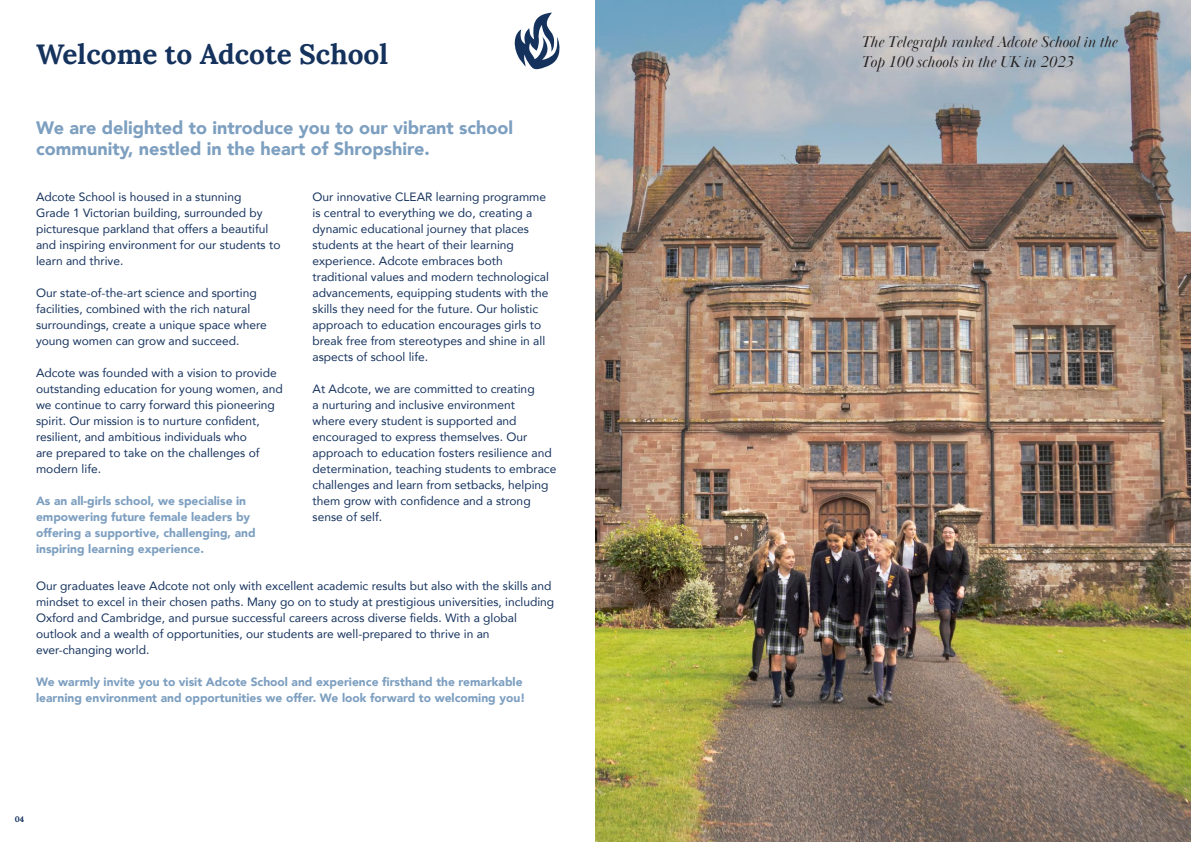
<style>
.page{position:relative;width:1191px;height:842px;background:#fff}
.page>*{position:absolute;margin:0;border:0;box-sizing:border-box;transform-origin:0 0}
.t1{font:700 28px "Lora";color:#15325d}
.t2{font:900 18px/21.6px "Avenir";color:#7d9fc0}
.t3{font:italic 16px/19.2px "Baskerville Poster PT";color:#241f1f}
.t4{font:12px/16px "Avenir";color:#15325d}
.t5{font:900 12px/16px "Avenir";color:#7d9fc0}
.t6{font:700 8px "Lora";color:#15325d}
</style>
<div class="page">
<img style="left:595px;top:0;width:596px;height:842px">
<svg style="left:514px;top:13px;width:45px;height:56px"></svg>
<h1 class="t1" style="left:36px;top:30px;width:353px">Welcome to Adcote School</h1>
<h3 class="t3" style="left:861px;top:33px;width:258px">The Telegraph ranked Adcote School in the<br>Top 100 schools in the UK in 2023</h3>
<h2 class="t2" style="left:36px;top:116px;width:478px">We are delighted to introduce you to our vibrant school community, nestled in the heart of Shropshire.</h2>
<p class="t4" style="left:36px;top:189px;width:246px">Adcote School is housed in a stunning<br>Grade 1 Victorian building, surrounded by picturesque parkland that offers a beautiful and inspiring environment for our students to learn and thrive.</p>
<p class="t4" style="left:36px;top:285px;width:232px">Our state-of-the-art science and sporting facilities, combined with the rich natural surroundings, create a unique space where young women can grow and succeed.</p>
<p class="t4" style="left:36px;top:365px;width:248px">Adcote was founded with a vision to provide outstanding education for young women, and we continue to carry forward this pioneering spirit. Our mission is to nurture confident, resilient, and ambitious individuals who<br>are prepared to take on the challenges of modern life.</p>
<p class="t5" style="left:36px;top:493px;width:221px">As an all-girls school, we specialise in empowering future female leaders by offering a supportive, challenging, and inspiring learning experience.</p>
<p class="t4" style="left:36px;top:578px;width:520px">Our graduates leave Adcote not only with excellent academic results but also with the skills and mindset to excel in their chosen paths. Many go on to study at prestigious universities, including Oxford and Cambridge, and pursue successful careers across diverse fields. With a global outlook and a wealth of opportunities, our students are well-prepared to thrive in an ever-changing world.</p>
<p class="t5" style="left:36px;top:674px;width:491px">We warmly invite you to visit Adcote School and experience firsthand the remarkable learning environment and opportunities we offer. We look forward to welcoming you!</p>
<p class="t4" style="left:313px;top:189px;width:238px">Our innovative CLEAR learning programme is central to everything we do, creating a dynamic educational journey that places students at the heart of their learning experience. Adcote embraces both traditional values and modern technological advancements, equipping students with the skills they need for the future. Our holistic approach to education encourages girls to break free from stereotypes and shine in all aspects of school life.</p>
<p class="t4" style="left:313px;top:381px;width:245px">At Adcote, we are committed to creating<br>a nurturing and inclusive environment<br>where every student is supported and encouraged to express themselves. Our approach to education fosters resilience and determination, teaching students to embrace challenges and learn from setbacks, helping them grow with confidence and a strong sense of self.</p>
<p class="t6" style="left:15px;top:812px;width:11px">04</p>
</div>
